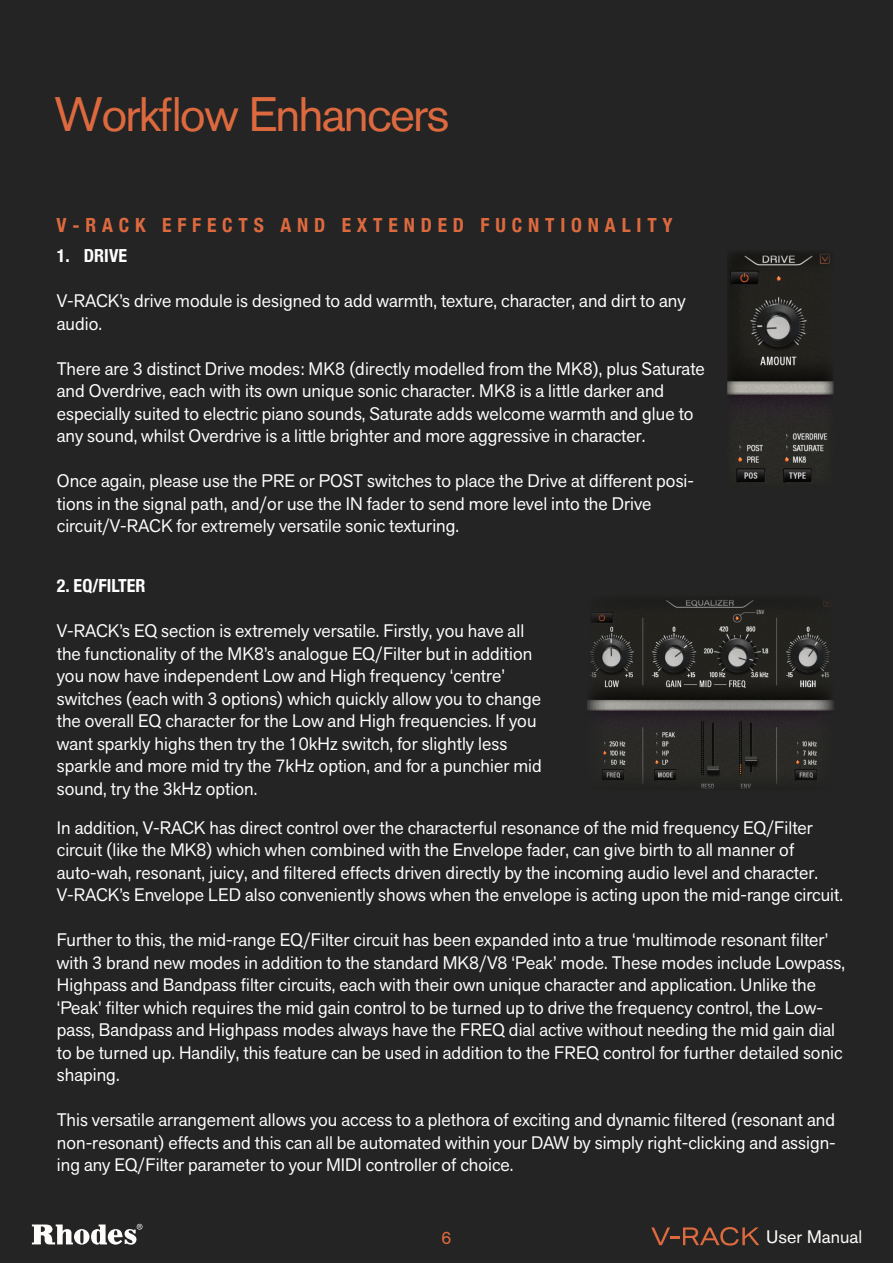
<style>
.page{position:relative;width:893px;height:1263px;background:#242424}
.page>*{position:absolute;margin:0;border:0;box-sizing:border-box;transform-origin:0 0}
.t1{font:48px "Akzidenz Grotesk Pro";letter-spacing:-.04em;color:#dd6a3f}
.t2{font:700 condensed 19.5px "Helvetica Neue";letter-spacing:.3em;color:#dd6a3f}
.t3{font:18px/22.5px "Akzid Grtsk Next";letter-spacing:.005em;color:#fff}
.t4{font:700 condensed 18px "Helvetica Neue";letter-spacing:.005em;color:#fff}
.t5{font:18px "Akzidenz Grotesk Pro";color:#fefcf9}
.t6{font:18px "Akzidenz Grotesk Pro";color:#dd6a3f}
</style>
<div class="page">
<img style="left:727px;top:253px;width:107px;height:230px">
<svg style="left:32px;top:1224px;width:110px;height:21px"></svg>
<svg style="left:651px;top:1227px;width:108px;height:18px"></svg>
<img style="left:587px;top:600px;width:247px;height:189px">
<h1 class="t1" style="left:54px;top:83px;width:397px">Workflow Enhancers</h1>
<p class="t2" style="left:56px;top:209px;width:618px">V-RACK EFFECTS AND EXTENDED FUCNTIONALITY</p>
<p class="t4" style="left:57px;top:241px;width:72px">1. DRIVE</p>
<p class="t3" style="left:57px;top:289px;width:630px">V-RACK’s drive module is designed to add warmth, texture, character, and dirt to any audio.</p>
<p class="t3" style="left:57px;top:357px;width:649px">There are 3 distinct Drive modes: MK8 (directly modelled from the MK8), plus Saturate and Overdrive, each with its own unique sonic character. MK8 is a little darker and especially suited to electric piano sounds, Saturate adds welcome warmth and glue to any sound, whilst Overdrive is a little brighter and more aggressive in character.</p>
<p class="t3" style="left:57px;top:469px;width:639px">Once again, please use the PRE or POST switches to place the Drive at different posi&shy;tions in the signal path, and/or use the IN fader to send more level into the Drive circuit/V-RACK for extremely versatile sonic texturing.</p>
<p class="t4" style="left:57px;top:571px;width:90px">2. EQ/FILTER</p>
<p class="t3" style="left:57px;top:619px;width:486px">V-RACK’s EQ section is extremely versatile. Firstly, you have all the functionality of the MK8’s analogue EQ/Filter but in addition you now have independent Low and High frequency ‘centre’ switches (each with 3 options) which quickly allow you to change the overall EQ character for the Low and High frequencies. If you want sparkly highs then try the 10kHz switch, for slightly less sparkle and more mid try the 7kHz option, and for a punchier mid sound, try the 3kHz option.</p>
<p class="t3" style="left:57px;top:816px;width:788px">In addition, V-RACK has direct control over the characterful resonance of the mid frequency EQ/Filter circuit (like the MK8) which when combined with the Envelope fader, can give birth to all manner of auto-wah, resonant, juicy, and filtered effects driven directly by the incoming audio level and character.<br>V-RACK’s Envelope LED also conveniently shows when the envelope is acting upon the mid-range circuit.</p>
<p class="t3" style="left:57px;top:928px;width:789px">Further to this, the mid-range EQ/Filter circuit has been expanded into a true ‘multimode resonant filter’ with 3 brand new modes in addition to the standard MK8/V8 ‘Peak’ mode. These modes include Lowpass, Highpass and Bandpass filter circuits, each with their own unique character and application. Unlike the ‘Peak’ filter which requires the mid gain control to be turned up to drive the frequency control, the Low&shy;pass, Bandpass and Highpass modes always have the FREQ dial active without needing the mid gain dial to be turned up. Handily, this feature can be used in addition to the FREQ control for further detailed sonic shaping.</p>
<p class="t3" style="left:57px;top:1108px;width:780px;text-align:justify">This versatile arrangement allows you access to a plethora of exciting and dynamic filtered (resonant and non-resonant) effects and this can all be automated within your DAW by simply right-clicking and assign&shy;ing any EQ/Filter parameter to your MIDI controller of choice.</p>
<p class="t6" style="left:441px;top:1225px;width:12px">6</p>
<p class="t5" style="left:766px;top:1225px;width:98px">User Manual</p>
</div>
